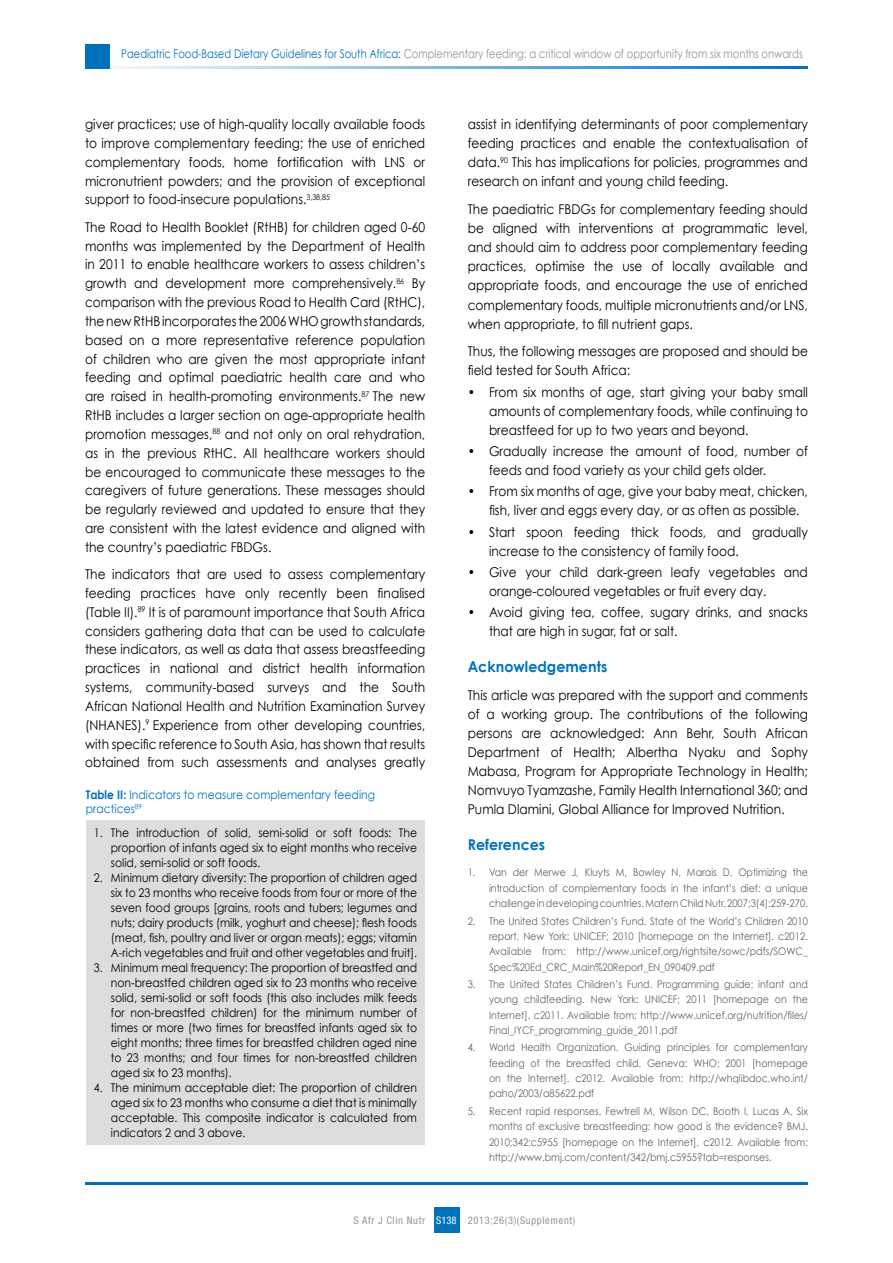
<style>
.page{position:relative;width:893px;height:1263px;background:#fff}
.page>*{position:absolute;margin:0;border:0;box-sizing:border-box;transform-origin:0 0}
.t1{font:700 15px "Century Gothic";color:#0072bc;scale:.95 1}
.t2{font:13.5px/18.8px "Century Gothic";color:#000;text-align:justify;scale:.9 1}
.t3{font:12px/15px "Century Gothic";color:#000;text-align:justify;scale:.9 1}
.t4{font:12px "Century Gothic";color:#939598;scale:.83 1}
.t5{font:12px/14.2px "Century Gothic";color:#0072bc;scale:.9 1}
.t6{font:10.5px/15.3px "Century Gothic";color:#636466;text-align:justify;scale:.9 1}
.t7{font:condensed 10.5px "Helvetica Neue LT Std";letter-spacing:.06em;color:#939598}
.s1{color:#0072bc}
.s2{font-weight:700}
.s3{color:#fff}
</style>
<div class="page">
<svg style="left:109px;top:66px;width:699px;height:2px"></svg>
<div style="left:85px;top:44px;width:24px;height:24px;background:#0072bc"></div>
<hr style="left:85px;top:1182px;width:723px;height:2px;background:#0072bc">
<div style="left:434px;top:1208px;width:25px;height:25px;background:#0072bc"></div>
<div style="left:85px;top:819px;width:341px;height:326px;background:#dcddde"></div>
<hr style="left:85px;top:819px;width:341px;height:1px;background:#fff">
<hr style="left:85px;top:820px;width:1px;height:325px;background:#fff">
<hr style="left:425px;top:820px;width:1px;height:325px;background:#fff">
<p class="t4" style="left:121px;top:47px;width:823px"><span class="s1">Paediatric Food-Based Dietary Guidelines for South Africa:</span> Complementary feeding: a critical window of opportunity from six months onwards</p>
<p class="t2" style="left:85px;top:115px;width:379px">giver practices; use of high-quality locally available foods to improve complementary feeding; the use of enriched complementary foods, home fortification with LNS or micronutrient powders; and the provision of exceptional support to food-insecure populations.<sup>3,38,85</sup></p>
<p class="t2" style="left:85px;top:217px;width:380px">The Road to Health Booklet (RtHB) for children aged 0-60 months was implemented by the Department of Health in 2011 to enable healthcare workers to assess children’s growth and development more comprehensively.<sup>86</sup> By comparison with the previous Road to Health Card (RtHC), the new RtHB incorporates the 2006 WHO growth standards, based on a more representative reference population of children who are given the most appropriate infant feeding and optimal paediatric health care and who are raised in health-promoting environments.<sup>87</sup> The new RtHB includes a larger section on age-appropriate health promotion messages,<sup>88</sup> and not only on oral rehydration, as in the previous RtHC. All healthcare workers should be encouraged to communicate these messages to the caregivers of future generations. These messages should be regularly reviewed and updated to ensure that they are consistent with the latest evidence and aligned with the country’s paediatric FBDGs.</p>
<p class="t2" style="left:85px;top:565px;width:380px">The indicators that are used to assess complementary feeding practices have only recently been finalised (Table II).<sup>89</sup> It is of paramount importance that South Africa considers gathering data that can be used to calculate these indicators, as well as data that assess breastfeeding practices in national and district health information systems, community-based surveys and the South African National Health and Nutrition Examination Survey (NHANES).<sup>9</sup> Experience from other developing countries, with specific reference to South Asia, has shown that results obtained from such assessments and analyses greatly</p>
<p class="t5" style="left:86px;top:787px;width:323px"><span class="s2">Table II:</span> Indicators to measure complementary feeding practices<sup>89</sup></p>
<p class="t3" style="left:111px;top:825px;width:342px;text-indent:-17px">1. The introduction of solid, semi-solid or soft foods: The proportion of infants aged six to eight months who receive solid, semi-solid or soft foods.</p>
<p class="t3" style="left:111px;top:870px;width:342px;text-indent:-17px">2. Minimum dietary diversity: The proportion of children aged six to 23 months who receive foods from four or more of the seven food groups [grains, roots and tubers; legumes and nuts; dairy products (milk, yoghurt and cheese); flesh foods (meat, fish, poultry and liver or organ meats); eggs; vitamin A-rich vegetables and fruit and other vegetables and fruit].</p>
<p class="t3" style="left:111px;top:960px;width:342px;text-indent:-17px">3. Minimum meal frequency: The proportion of breastfed and non-breastfed children aged six to 23 months who receive solid, semi-solid or soft foods (this also includes milk feeds for non-breastfed children) for the minimum number of times or more (two times for breastfed infants aged six to eight months; three times for breastfed children aged nine to 23 months; and four times for non-breastfed children aged six to 23 months).</p>
<p class="t3" style="left:111px;top:1080px;width:342px;text-indent:-17px">4. The minimum acceptable diet: The proportion of children aged six to 23 months who consume a diet that is minimally acceptable. This composite indicator is calculated from indicators 2 and 3 above.</p>
<p class="t2" style="left:468px;top:115px;width:380px">assist in identifying determinants of poor complementary feeding practices and enable the contextualisation of data.<sup>90</sup> This has implications for policies, programmes and research on infant and young child feeding.</p>
<p class="t2" style="left:468px;top:199px;width:379px">The paediatric FBDGs for complementary feeding should be aligned with interventions at programmatic level, and should aim to address poor complementary feeding practices, optimise the use of locally available and appropriate foods, and encourage the use of enriched complementary foods, multiple micronutrients and/or LNS, when appropriate, to fill nutrient gaps.</p>
<p class="t2" style="left:468px;top:342px;width:379px">Thus, the following messages are proposed and should be field tested for South Africa:</p>
<p class="t2" style="left:489px;top:382px;width:356px;text-indent:-21px">• From six months of age, start giving your baby small amounts of complementary foods, while continuing to breastfeed for up to two years and beyond.</p>
<p class="t2" style="left:489px;top:441px;width:356px;text-indent:-21px">• Gradually increase the amount of food, number of feeds and food variety as your child gets older.</p>
<p class="t2" style="left:489px;top:482px;width:356px;text-indent:-21px">• From six months of age, give your baby meat, chicken, fish, liver and eggs every day, or as often as possible.</p>
<p class="t2" style="left:489px;top:522px;width:356px;text-indent:-21px">• Start spoon feeding thick foods, and gradually increase to the consistency of family food.</p>
<p class="t2" style="left:489px;top:562px;width:356px;text-indent:-21px">• Give your child dark-green leafy vegetables and orange-coloured vegetables or fruit every day.</p>
<p class="t2" style="left:489px;top:602px;width:356px;text-indent:-21px">• Avoid giving tea, coffee, sugary drinks, and snacks that are high in sugar, fat or salt.</p>
<p class="t1" style="left:468px;top:657px;width:148px">Acknowledgements</p>
<p class="t2" style="left:468px;top:685px;width:379px">This article was prepared with the support and comments of a working group. The contributions of the following persons are acknowledged: Ann Behr, South African Department of Health; Albertha Nyaku and Sophy Mabasa, Program for Appropriate Technology in Health; Nomvuyo Tyamzashe, Family Health International 360; and Pumla Dlamini, Global Alliance for Improved Nutrition.</p>
<p class="t1" style="left:468px;top:835px;width:83px">References</p>
<p class="t6" style="left:489px;top:865px;width:356px;text-indent:-21px">1. Van der Merwe J, Kluyts M, Bowley N, Marais D. Optimizing the introduction of complementary foods in the infant’s diet: a unique challenge in developing countries. Matern Child Nutr. 2007;3(4):259-270.</p>
<p class="t6" style="left:489px;top:913px;width:356px;text-indent:-21px">2. The United States Children’s Fund. State of the World’s Children 2010 report. New York: UNICEF; 2010 [homepage on the Internet]. c2012.<br>Available from: http://www.unicef.org/rightsite/sowc/pdfs/SOWC_ Spec%20Ed_CRC_Main%20Report_EN_090409.pdf</p>
<p class="t6" style="left:489px;top:976px;width:356px;text-indent:-21px">3. The United States Children’s Fund. Programming guide: infant and young childfeeding. New York: UNICEF; 2011 [homepage on the Internet]. c2011. Available from: http://www.unicef.org/nutrition/files/ Final_IYCF_programming_guide_2011.pdf</p>
<p class="t6" style="left:489px;top:1040px;width:356px;text-indent:-21px">4. World Health Organization. Guiding principles for complementary feeding of the breastfed child. Geneva: WHO; 2001 [homepage on the Internet]. c2012. Available from: http://whqlibdoc.who.int/ paho/2003/a85622.pdf</p>
<p class="t6" style="left:489px;top:1103px;width:356px;text-indent:-21px">5. Recent rapid responses. Fewtrell M, Wilson DC, Booth I, Lucas A. Six months of exclusive breastfeeding: how good is the evidence? BMJ.<br>2010;342:c5955 [homepage on the Internet]. c2012. Available from: http://www.bmj.com/content/342/bmj.c5955?tab=responses.</p>
<p class="t7" style="left:354px;top:1214px;width:223px">S Afr J Clin Nutr <span class="s3">S138</span> 2013;26(3)(Supplement)</p>
</div>
